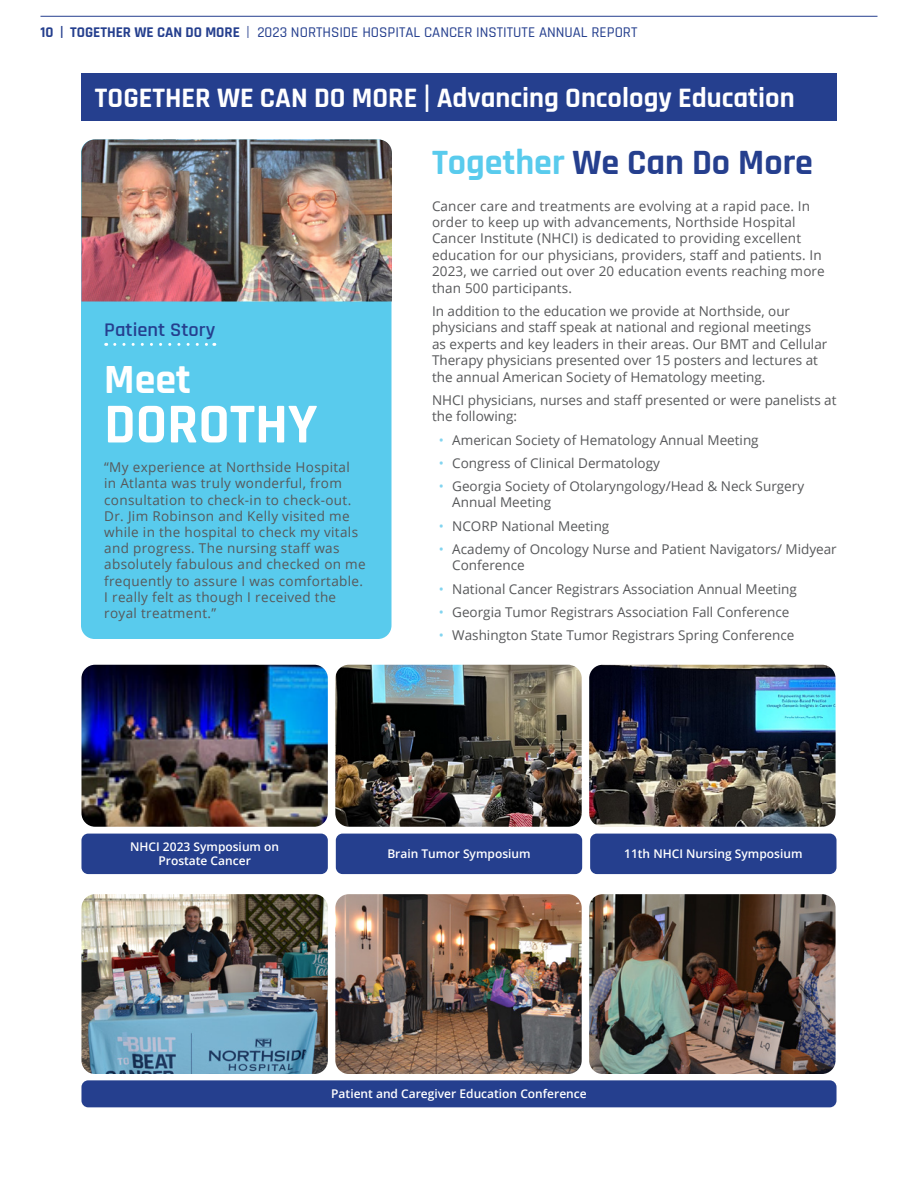
<style>
.page{position:relative;width:918px;height:1188px;background:#fff}
.page>*{position:absolute;margin:0;border:0;box-sizing:border-box;transform-origin:0 0}
.heading_5{font:700 57px "Rajdhani";color:#fff}
.heading_5-2{font:700 42px "Rajdhani";color:#fff}
.HEADER_2{font:700 36px "Rajdhani";color:#253f8e}
.HEADER_2-2{font:700 28.5px "Rajdhani";color:#fff}
.t1{font:600 19.5px "Rajdhani";color:#253f8e;scale:1.05 1}
.t2{font:500 15px "Rajdhani";color:#253f8e}
.Body_Text{font:13.5px/16.5px "Open Sans";color:#57585a}
.Body_Text-2{font:13.5px/16.2px "Open Sans";letter-spacing:.025em;color:#57585a}
.Body_Text-3{font:600 12px/14.4px "Open Sans";color:#fff;text-align:center}
.s1{font-weight:700}
.s2{font-weight:700;font-size:18.75px}
.s3{font-size:18.75px}
.s4{font-size:42.75px}
.s5{color:#59cbed}
.s6{color:#82d4f0}
</style>
<div class="page">
<div style="left:81px;top:140px;width:311px;height:499px;background:#59cbed;border-radius:14px"></div>
<div style="left:81px;top:73px;width:756px;height:48px;background:#253f8e"></div>
<hr style="left:40px;top:16px;width:838px;height:1px;background:#253f8e">
<svg style="left:115px;top:343px;width:100px;height:3px"></svg>
<img style="left:81px;top:140px;width:311px;height:162px">
<div style="left:81px;top:834px;width:247px;height:40px;background:#253f8e;border-radius:7px"></div>
<div style="left:336px;top:834px;width:246px;height:40px;background:#253f8e;border-radius:7px"></div>
<div style="left:590px;top:834px;width:247px;height:40px;background:#253f8e;border-radius:7px"></div>
<div style="left:81px;top:1080px;width:756px;height:27px;background:#253f8e;border-radius:7px"></div>
<img style="left:81px;top:665px;width:247px;height:162px">
<img style="left:81px;top:894px;width:247px;height:180px">
<img style="left:335px;top:665px;width:247px;height:162px">
<img style="left:335px;top:894px;width:247px;height:180px">
<img style="left:589px;top:665px;width:247px;height:162px">
<img style="left:589px;top:894px;width:247px;height:180px">
<p class="t2" style="left:40px;top:23px;width:598px"><span class="s1">10</span> <span class="s2">|</span> <span class="s1">TOGETHER WE CAN DO MORE</span> <span class="s3">|</span> 2023 NORTHSIDE HOSPITAL CANCER INSTITUTE ANNUAL REPORT</p>
<p class="HEADER_2-2" style="left:95px;top:80px;width:701px">TOGETHER WE CAN DO MORE <span class="s4">|</span> Advancing Oncology Education</p>
<p class="t1" style="left:104px;top:318px;width:107px">Patient Story</p>
<p class="heading_5-2" style="left:104px;top:354px;width:88px">Meet</p>
<p class="heading_5" style="left:104px;top:389px;width:215px">DOROTHY</p>
<p class="Body_Text-2" style="left:104px;top:459px;width:263px">“My experience at Northside Hospital<br>in Atlanta was truly wonderful, from consultation to check-in to check-out.<br>Dr. Jim Robinson and Kelly visited me while in the hospital to check my vitals and progress. The nursing staff was absolutely fabulous and checked on me frequently to assure I was comfortable.<br>I really felt as though I received the royal treatment.”</p>
<p class="HEADER_2" style="left:432px;top:140px;width:383px"><span class="s5">Together</span> We Can Do More</p>
<p class="Body_Text" style="left:432px;top:197px;width:394px">Cancer care and treatments are evolving at a rapid pace. In order to keep up with advancements, Northside Hospital Cancer Institute (NHCI) is dedicated to providing excellent education for our physicians, providers, staff and patients. In 2023, we carried out over 20 education events reaching more than 500 participants.</p>
<p class="Body_Text" style="left:432px;top:303px;width:397px">In addition to the education we provide at Northside, our physicians and staff speak at national and regional meetings as experts and key leaders in their areas. Our BMT and Cellular Therapy physicians presented over 15 posters and lectures at the annual American Society of Hematology meeting.</p>
<p class="Body_Text" style="left:432px;top:391px;width:406px">NHCI physicians, nurses and staff presented or were panelists at the following:</p>
<p class="Body_Text" style="left:439px;top:431px;width:321px"><span class="s6">•</span> American Society of Hematology Annual Meeting</p>
<p class="Body_Text" style="left:439px;top:454px;width:223px"><span class="s6">•</span> Congress of Clinical Dermatology</p>
<p class="Body_Text" style="left:452px;top:478px;width:353px;text-indent:-14px"><span class="s6">•</span> Georgia Society of Otolaryngology/Head &amp; Neck Surgery<br>Annual Meeting</p>
<p class="Body_Text" style="left:439px;top:517px;width:172px"><span class="s6">•</span> NCORP National Meeting</p>
<p class="Body_Text" style="left:452px;top:540px;width:386px;text-indent:-14px"><span class="s6">•</span> Academy of Oncology Nurse and Patient Navigators/ Midyear<br>Conference</p>
<p class="Body_Text" style="left:439px;top:580px;width:360px"><span class="s6">•</span> National Cancer Registrars Association Annual Meeting</p>
<p class="Body_Text" style="left:439px;top:603px;width:352px"><span class="s6">•</span> Georgia Tumor Registrars Association Fall Conference</p>
<p class="Body_Text" style="left:439px;top:626px;width:357px"><span class="s6">•</span> Washington State Tumor Registrars Spring Conference</p>
<p class="Body_Text-3" style="left:130px;top:839px;width:150px">NHCI 2023 Symposium on<br>Prostate Cancer</p>
<p class="Body_Text-3" style="left:387px;top:847px;width:145px">Brain Tumor Symposium</p>
<p class="Body_Text-3" style="left:624px;top:847px;width:180px">11th NHCI Nursing Symposium</p>
<p class="Body_Text-3" style="left:331px;top:1086px;width:257px">Patient and Caregiver Education Conference</p>
</div>
